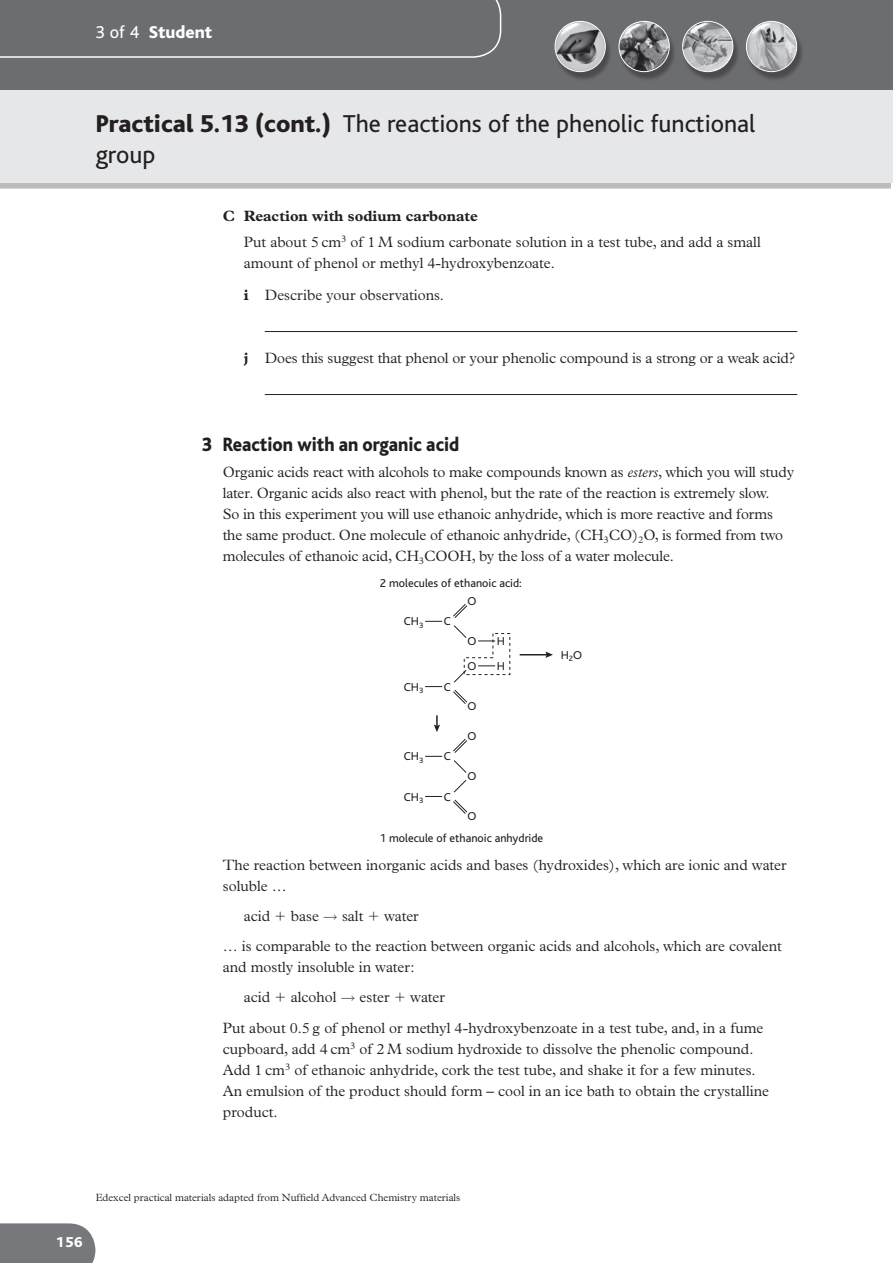
<style>
.page{position:relative;width:893px;height:1263px;background:#fff}
.page>*{position:absolute;margin:0;border:0;box-sizing:border-box;transform-origin:0 0}
.t1{font:25.5px/31.5px "Bliss";color:#231f20}
.t2{font:800 20.25px "Bliss";color:#231f20;scale:.9 1}
.t3{font:800 18px "Bliss";color:#fff}
.t4{font:300 15px/21px "Plantin";color:#231f20}
.t5{font:800 15px "Bliss";color:#fff}
.t6{font:12px "Bliss";color:#231f20}
.t7{font:300 10.5px "Plantin";color:#231f20}
.s1{font-weight:400}
.s2{font-weight:800}
.s3{font-weight:700}
.s4{font-style:inherit}
.s5{font-style:italic}
.s6{font-family:"Mathematical Pi One";font-weight:400}
.s7{font-family:"Uni Math";font-weight:400}
</style>
<div class="page">
<div style="left:0;top:1223px;width:95px;height:40px;background:#76787b"></div>
<div style="left:0;top:6px;width:891px;height:182px;background:#231f20;opacity:.3"></div>
<div style="left:0;top:0;width:891px;height:182px;background:#e6e7e9"></div>
<div style="left:0;top:0;width:893px;height:89px;background:#6c6d70"></div>
<div style="left:618px;top:23px;width:59px;height:59px;background:#231f20;opacity:.45"></div>
<img style="left:619px;top:21px;width:23px;height:37px">
<div style="left:619px;top:21px;width:51px;height:51px;border:1px solid #fff;border-radius:50%"></div>
<div style="left:682px;top:23px;width:58px;height:59px;background:#231f20;opacity:.45"></div>
<img style="left:683px;top:21px;width:50px;height:51px">
<div style="left:682px;top:21px;width:51px;height:51px;border:1px solid #fff;border-radius:50%"></div>
<div style="left:746px;top:23px;width:58px;height:59px;background:#231f20;opacity:.45"></div>
<img style="left:746px;top:21px;width:43px;height:51px">
<div style="left:746px;top:21px;width:51px;height:51px;border:1px solid #fff;border-radius:50%"></div>
<div style="left:554px;top:23px;width:59px;height:59px;background:#231f20;opacity:.45"></div>
<img style="left:555px;top:21px;width:23px;height:44px">
<div style="left:555px;top:21px;width:51px;height:51px;border:1px solid #fff;border-radius:50%"></div>
<svg style="left:0;top:0;width:502px;height:58px"></svg>
<hr style="left:265px;top:331px;width:532px;height:1px;background:#231f20">
<hr style="left:265px;top:394px;width:532px;height:1px;background:#231f20">
<svg style="left:425px;top:621px;width:17px;height:1px"></svg>
<svg style="left:425px;top:686px;width:17px;height:1px"></svg>
<svg style="left:425px;top:756px;width:17px;height:1px"></svg>
<svg style="left:453px;top:738px;width:14px;height:35px"></svg>
<svg style="left:425px;top:796px;width:17px;height:1px"></svg>
<svg style="left:453px;top:779px;width:15px;height:35px"></svg>
<svg style="left:453px;top:604px;width:58px;height:100px"></svg>
<svg style="left:520px;top:651px;width:33px;height:7px"></svg>
<svg style="left:434px;top:715px;width:6px;height:17px"></svg>
<p class="t3" style="left:95px;top:22px;width:118px"><span class="s1">3 of 4</span> Student</p>
<h1 class="t1" style="left:96px;top:108px;width:661px"><span class="s2">Practical 5.13 (cont.)</span> The reactions of the phenolic functional group</h1>
<p class="t4" style="left:244px;top:203px;width:518px;line-height:26.2px;text-indent:-21px"><span class="s3">C Reaction with sodium carbonate<br></span>Put about 5 cm<sup>3</sup> of 1 <span class="s4">M</span> sodium carbonate solution in a test tube, and add a small</p>
<p class="t4" style="left:244px;top:247px;width:313px;line-height:31.5px">amount of phenol or methyl 4-hydroxybenzoate. <span class="s3">i</span> Describe your observations.</p>
<p class="t4" style="left:244px;top:347px;width:553px"><span class="s3">j</span> Does this suggest that phenol or your phenolic compound is a strong or a weak acid?</p>
<h2 class="t2" style="left:202px;top:434px;width:288px">3 Reaction with an organic acid</h2>
<p class="t4" style="left:223px;top:462px;width:573px">Organic acids react with alcohols to make compounds known as <span class="s5">esters</span>, which you will study later. Organic acids also react with phenol, but the rate of the reaction is extremely slow.<br>So in this experiment you will use ethanoic anhydride, which is more reactive and forms the same product. One molecule of ethanoic anhydride, (CH<sub>3</sub>CO)<sub>2</sub>O, is formed from two molecules of ethanoic acid, CH<sub>3</sub>COOH, by the loss of a water molecule.</p>
<p class="t6" style="left:380px;top:576px;width:143px">2 molecules of ethanoic acid:</p>
<p class="t6" style="left:404px;top:615px;width:21px">CH<sub>3</sub></p>
<p class="t6" style="left:444px;top:615px;width:9px">C</p>
<p class="t6" style="left:467px;top:635px;width:10px">O</p>
<p class="t6" style="left:467px;top:594px;width:10px">O</p>
<p class="t6" style="left:497px;top:635px;width:10px">H</p>
<p class="t6" style="left:404px;top:680px;width:21px">CH<sub>3</sub></p>
<p class="t6" style="left:444px;top:680px;width:9px">C</p>
<p class="t6" style="left:404px;top:750px;width:21px">CH<sub>3</sub></p>
<p class="t6" style="left:444px;top:750px;width:9px">C</p>
<p class="t6" style="left:404px;top:790px;width:21px">CH<sub>3</sub></p>
<p class="t6" style="left:444px;top:790px;width:9px">C</p>
<p class="t6" style="left:467px;top:660px;width:10px">O</p>
<p class="t6" style="left:467px;top:700px;width:10px">O</p>
<p class="t6" style="left:467px;top:729px;width:10px">O</p>
<p class="t6" style="left:467px;top:770px;width:10px">O</p>
<p class="t6" style="left:467px;top:810px;width:10px">O</p>
<p class="t6" style="left:497px;top:660px;width:10px">H</p>
<p class="t6" style="left:380px;top:832px;width:165px">1 molecule of ethanoic anhydride</p>
<p class="t6" style="left:561px;top:649px;width:23px">H<sub>2</sub>O</p>
<p class="t4" style="left:223px;top:855px;width:565px">The reaction between inorganic acids and bases (hydroxides), which are ionic and water soluble …</p>
<p class="t4" style="left:223px;top:901px;width:561px;line-height:30px;text-indent:21px">acid <span class="s6">1</span> base <span class="s7">→</span> salt <span class="s6">1</span> water<br>… is comparable to the reaction between organic acids and alcohols, which are covalent</p>
<p class="t4" style="left:223px;top:957px;width:193px">and mostly insoluble in water:</p>
<p class="t4" style="left:244px;top:987px;width:203px">acid <span class="s6">1</span> alcohol <span class="s7">→</span> ester <span class="s6">1</span> water</p>
<p class="t4" style="left:223px;top:1017px;width:542px">Put about 0.5 g of phenol or methyl 4-hydroxybenzoate in a test tube, and, in a fume</p>
<p class="t4" style="left:223px;top:1038px;width:548px">cupboard, add 4 cm<sup>3</sup> of 2 <span class="s4">M</span> sodium hydroxide to dissolve the phenolic compound.<br>Add 1 cm<sup>3</sup> of ethanoic anhydride, cork the test tube, and shake it for a few minutes.<br>An emulsion of the product should form – cool in an ice bath to obtain the crystalline product.</p>
<p class="t5" style="left:56px;top:1234px;width:28px">156</p>
<p class="t7" style="left:96px;top:1192px;width:366px">Edexcel practical materials adapted from Nuffield Advanced Chemistry materials</p>
</div>
